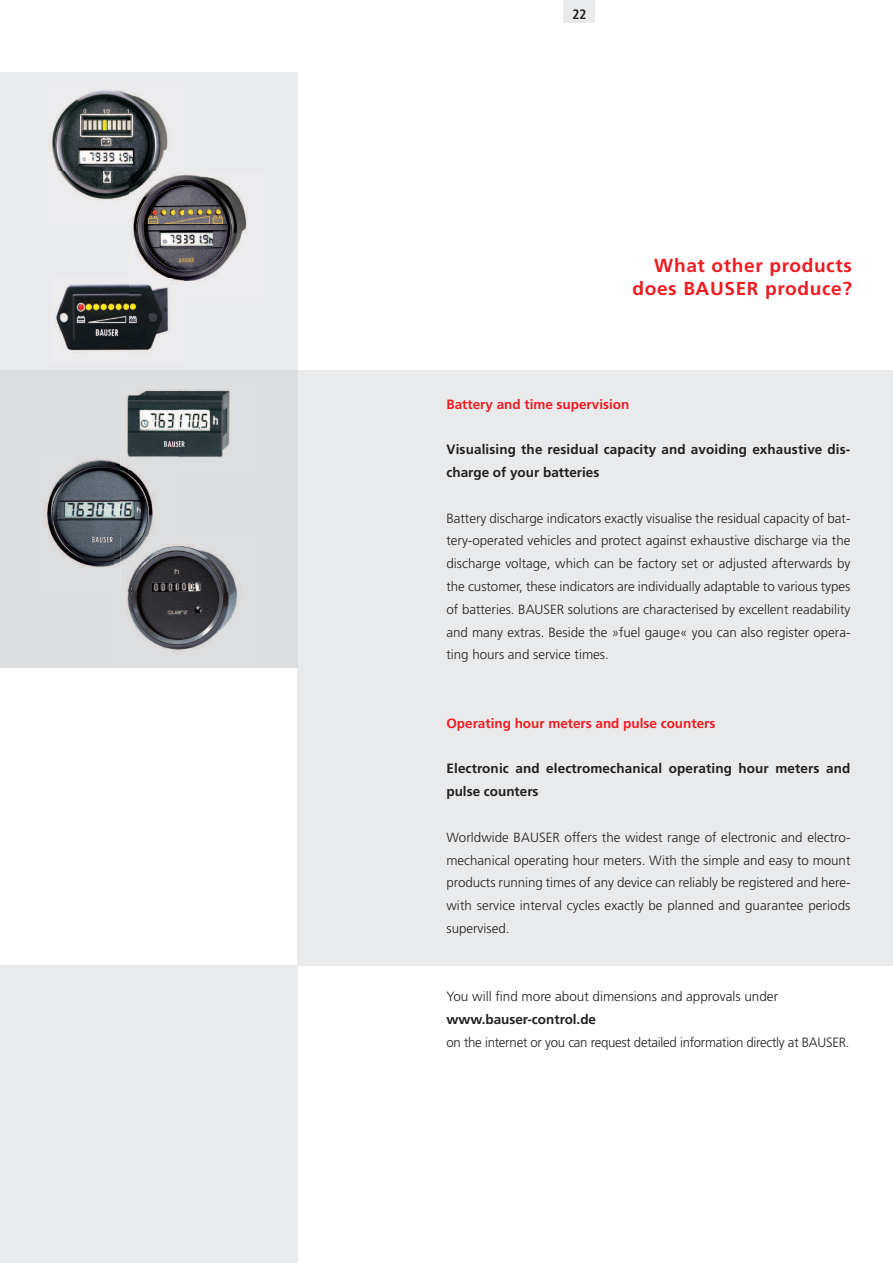
<style>
.page{position:relative;width:893px;height:1263px;background:#fff}
.page>*{position:absolute;margin:0;border:0;box-sizing:border-box;transform-origin:0 0}
.t1{font:700 18.75px/22.8px "Frutiger";letter-spacing:.03em;color:#ee1d23;text-align:right}
.t2{font:700 13.5px/22.8px "Frutiger";letter-spacing:.01em;color:#231f20}
.t3{font:300 13.5px "Frutiger";letter-spacing:-.02em;color:#231f20}
.t4{font:700 13.5px "Frutiger";color:#ee1d23}
.t5{font:300 13.5px "Frutiger";color:#231f20}
.t6{font:700 13.5px "Frutiger Condensed BQ";color:#231f20}
.t7{font:300 13.35px/22.8px "Frutiger";color:#231f20;text-align:justify}
</style>
<div class="page">
<div style="left:0;top:72px;width:298px;height:298px;background:#e9eaeb"></div>
<div style="left:298px;top:370px;width:595px;height:595px;background:#e9eaeb"></div>
<div style="left:0;top:370px;width:298px;height:298px;background:#dcdddf"></div>
<div style="left:563px;top:0;width:32px;height:23px;background:#e9eaeb"></div>
<img style="left:49px;top:90px;width:120px;height:82px">
<img style="left:60px;top:172px;width:70px;height:29px">
<img style="left:183px;top:175px;width:64px;height:107px">
<img style="left:130px;top:172px;width:53px;height:107px">
<img style="left:56px;top:279px;width:127px;height:74px">
<img style="left:177px;top:389px;width:53px;height:69px">
<img style="left:121px;top:389px;width:56px;height:149px">
<img style="left:44px;top:459px;width:77px;height:109px">
<img style="left:114px;top:538px;width:126px;height:117px">
<div style="left:0;top:965px;width:298px;height:298px;background:#e9eaeb"></div>
<p class="t6" style="left:572px;top:6px;width:16px">22</p>
<h1 class="t1" style="left:632px;top:255px;width:221px">What other products does BAUSER produce?</h1>
<p class="t4" style="left:446px;top:398px;width:184px">Battery and time supervision</p>
<p class="t2" style="left:446px;top:439px;width:405px">Visualising the residual capacity and avoiding exhaustive dis&shy;charge of your batteries</p>
<p class="t7" style="left:446px;top:507px;width:405px">Battery discharge indicators exactly visualise the residual capacity of bat&shy;tery-operated vehicles and protect against exhaustive discharge via the discharge voltage, which can be factory set or adjusted afterwards by the customer, these indicators are individually adaptable to various types of batteries. BAUSER solutions are characterised by excellent readability and many extras. Beside the »fuel gauge« you can also register opera&shy;ting hours and service times.</p>
<p class="t4" style="left:446px;top:718px;width:270px">Operating hour meters and pulse counters</p>
<p class="t2" style="left:446px;top:758px;width:405px">Electronic and electromechanical operating hour meters and pulse counters</p>
<p class="t7" style="left:446px;top:827px;width:405px">Worldwide BAUSER offers the widest range of electronic and electro&shy;mechanical operating hour meters. With the simple and easy to mount products running times of any device can reliably be registered and here&shy;with service interval cycles exactly be planned and guarantee periods supervised.</p>
<p class="t5" style="left:446px;top:991px;width:333px">You will find more about dimensions and approvals under</p>
<p class="t2" style="left:446px;top:1009px;width:151px">www.bauser-control.de</p>
<p class="t3" style="left:446px;top:1037px;width:404px">on the internet or you can request detailed information directly at BAUSER.</p>
</div>
